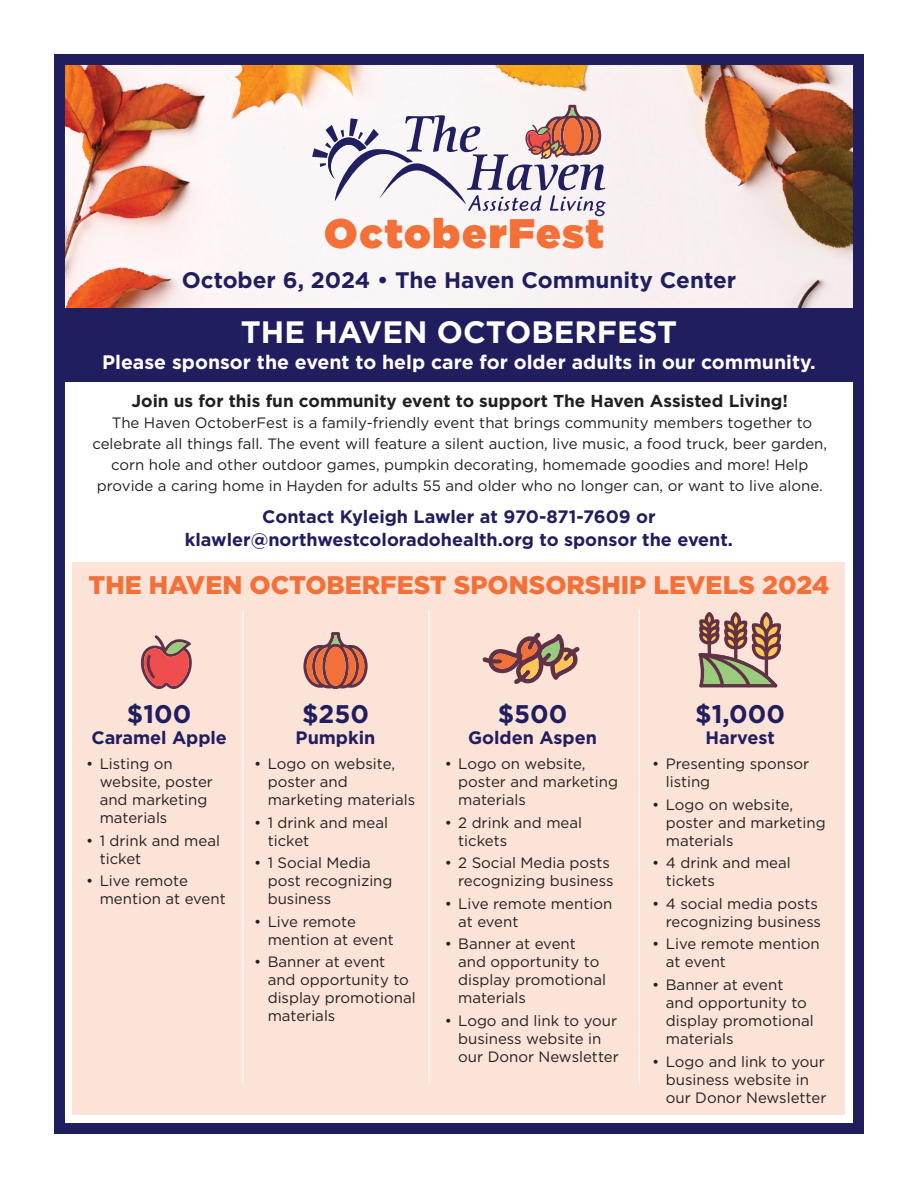
<style>
.page{position:relative;width:918px;height:1188px;background:#fff}
.page>*{position:absolute;margin:0;border:0;box-sizing:border-box;transform-origin:0 0}
.t1{font:900 41.25px "Gotham";letter-spacing:.045em;color:#f37139}
.t2{font:700 30.9px "Gotham";color:#fff}
.t3{font:900 25.5px "Gotham";color:#f37139}
.t4{font:700 25.5px "Gotham";color:#211e5f}
.t5{font:700 22.5px "Gotham";color:#211e5f}
.t6{font:700 19.5px "Gotham";color:#fff}
.t7{font:700 18px/22.5px "Gotham";color:#211e5f;text-align:center}
.t8{font:700 17.25px "Gotham";color:#231f20}
.t9{font:15px/18px "Gotham";color:#231f20}
</style>
<div class="page">
<div style="left:73px;top:563px;width:772px;height:552px;background:#fce3d8"></div>
<img style="left:66px;top:66px;width:786px;height:243px">
<div style="left:62px;top:309px;width:794px;height:73px;background:#211e5f"></div>
<div style="left:54px;top:54px;width:810px;height:1080px;border:11px solid #211e5f"></div>
<svg style="left:312px;top:105px;width:294px;height:111px"></svg>
<svg style="left:141px;top:635px;width:51px;height:54px"></svg>
<svg style="left:482px;top:632px;width:98px;height:52px"></svg>
<svg style="left:303px;top:632px;width:65px;height:57px"></svg>
<hr style="left:243px;top:610px;width:1px;height:474px;background:#fff">
<svg style="left:698px;top:612px;width:83px;height:76px"></svg>
<hr style="left:701px;top:684px;width:75px;height:3px;background:#613246">
<hr style="left:429px;top:610px;width:1px;height:474px;background:#fff">
<hr style="left:639px;top:610px;width:1px;height:474px;background:#fff">
<h1 class="t1" style="left:324px;top:204px;width:281px">OctoberFest</h1>
<h3 class="t5" style="left:182px;top:265px;width:556px">October 6, 2024 • The Haven Community Center</h3>
<h2 class="t2" style="left:241px;top:312px;width:438px">THE HAVEN OCTOBERFEST</h2>
<h3 class="t6" style="left:102px;top:349px;width:715px">Please sponsor the event to help care for older adults in our community.</h3>
<p class="t8" style="left:132px;top:390px;width:658px">Join us for this fun community event to support The Haven Assisted Living!</p>
<p class="t9" style="left:92px;top:412px;width:736px;line-height:21px;text-align:center">The Haven OctoberFest is a family-friendly event that brings community members together to celebrate all things fall. The event will feature a silent auction, live music, a food truck, beer garden, corn hole and other outdoor games, pumpkin decorating, homemade goodies and more! Help provide a caring home in Hayden for adults 55 and older who no longer can, or want to live alone.</p>
<p class="t7" style="left:185px;top:505px;width:550px">Contact Kyleigh Lawler at 970-871-7609 or klawler@northwestcoloradohealth.org to sponsor the event.</p>
<h3 class="t3" style="left:89px;top:567px;width:742px">THE HAVEN OCTOBERFEST SPONSORSHIP LEVELS 2024</h3>
<h3 class="t4" style="left:127px;top:697px;width:66px">$100</h3>
<p class="t7" style="left:91px;top:727px;width:137px">Caramel Apple</p>
<p class="t9" style="left:100px;top:754px;width:115px;text-indent:-13px">• Listing on website, poster and marketing materials</p>
<p class="t9" style="left:100px;top:831px;width:122px;text-indent:-13px">• 1 drink and meal ticket</p>
<p class="t9" style="left:100px;top:872px;width:128px;text-indent:-13px">• Live remote mention at event</p>
<h3 class="t4" style="left:302px;top:697px;width:69px">$250</h3>
<p class="t7" style="left:296px;top:727px;width:81px">Pumpkin</p>
<p class="t9" style="left:268px;top:754px;width:149px;text-indent:-14px">• Logo on website, poster and marketing materials</p>
<p class="t9" style="left:268px;top:813px;width:122px;text-indent:-14px">• 1 drink and meal ticket</p>
<p class="t9" style="left:268px;top:854px;width:126px;text-indent:-14px">• 1 Social Media post recognizing business</p>
<p class="t9" style="left:268px;top:912px;width:128px;text-indent:-14px">• Live remote mention at event</p>
<p class="t9" style="left:268px;top:953px;width:149px;text-indent:-14px">• Banner at event and opportunity to display promotional materials</p>
<h3 class="t4" style="left:498px;top:697px;width:71px">$500</h3>
<p class="t7" style="left:468px;top:727px;width:130px">Golden Aspen</p>
<p class="t9" style="left:458px;top:754px;width:161px;text-indent:-14px">• Logo on website, poster and marketing materials</p>
<p class="t9" style="left:458px;top:813px;width:125px;text-indent:-14px">• 2 drink and meal tickets</p>
<p class="t9" style="left:445px;top:854px;width:170px;text-align:right">• 2 Social Media posts recognizing business</p>
<p class="t9" style="left:458px;top:894px;width:156px;text-indent:-14px">• Live remote mention at event</p>
<p class="t9" style="left:458px;top:935px;width:149px;text-indent:-14px">• Banner at event and opportunity to display promotional materials</p>
<p class="t9" style="left:458px;top:1011px;width:162px;text-indent:-14px">• Logo and link to your business website in our Donor Newsletter</p>
<h3 class="t4" style="left:695px;top:697px;width:91px">$1,000</h3>
<p class="t7" style="left:705px;top:727px;width:71px">Harvest</p>
<p class="t9" style="left:666px;top:754px;width:145px;text-indent:-14px">• Presenting sponsor listing</p>
<p class="t9" style="left:666px;top:795px;width:161px;text-indent:-14px">• Logo on website, poster and marketing materials</p>
<p class="t9" style="left:666px;top:854px;width:126px;text-indent:-14px">• 4 drink and meal tickets</p>
<p class="t9" style="left:652px;top:894px;width:170px;text-align:right">• 4 social media posts recognizing business</p>
<p class="t9" style="left:666px;top:935px;width:156px;text-indent:-14px">• Live remote mention at event</p>
<p class="t9" style="left:666px;top:975px;width:149px;text-indent:-14px">• Banner at event and opportunity to display promotional materials</p>
<p class="t9" style="left:666px;top:1052px;width:162px;text-indent:-14px">• Logo and link to your business website in our Donor Newsletter</p>
</div>
